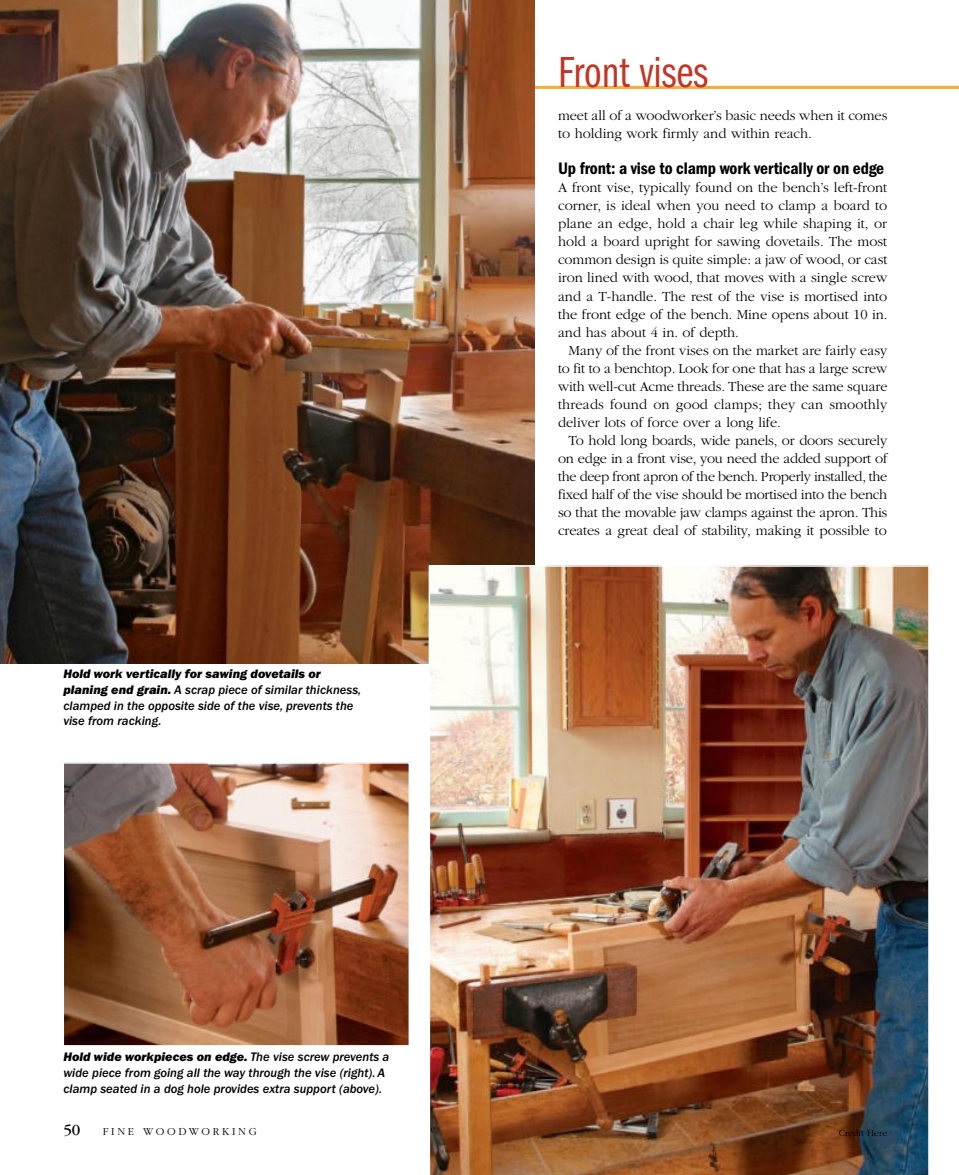
<style>
.page{position:relative;width:959px;height:1175px;background:#fff}
.page>*{position:absolute;margin:0;border:0;box-sizing:border-box;transform-origin:0 0}
.t1{font:45px "ITC Franklin Gothic Std Bk Cp";color:#c53424}
.t2{font:17.25px "ITC Franklin Gothic Std Dm Cd";letter-spacing:-.005em;color:#000}
.t3{font:16.05px "ITC Garamond Std";color:#000}
.t4{font:300 14.4px/18px "ITC Garamond Std";color:#000}
.t5{font:300 14.4px "ITC Garamond Std";letter-spacing:-.02em;color:#000}
.t6{font:12.75px/15.8px "ITC Franklin Gothic Std Med It";color:#000}
.t7{font:300 11.1px "ITC Garamond Std";letter-spacing:.24em;color:#000}
.t8{font:300 9.75px "ITC Garamond Std";color:#000}
.s1{font-family:"ITC Franklin Gothic Std Hvy It"}
</style>
<div class="page">
<hr style="left:510px;top:86px;width:448px;height:3px;background:#faac33">
<img style="left:0;top:0;width:534px;height:663px">
<img style="left:428px;top:565px;width:501px;height:609px">
<img style="left:66px;top:765px;width:341px;height:278px">
<div style="left:63px;top:762px;width:347px;height:284px;border:2px solid #fff"></div>
<p class="t1" style="left:558px;top:47px;width:151px">Front vises</p>
<p class="t6" style="left:63px;top:666px;width:299px"><span class="s1">Hold work vertically for sawing dovetails or planing end grain.</span> A scrap piece of similar thickness, clamped in the opposite side of the vise, prevents the vise from racking.</p>
<p class="t6" style="left:63px;top:1049px;width:327px"><span class="s1">Hold wide workpieces on edge.</span> The vise screw prevents a wide piece from going all the way through the vise (right). A clamp seated in a dog hole provides extra support (above).</p>
<p class="t4" style="left:558px;top:107px;width:331px">meet all of a woodworker’s basic needs when it comes to holding work firmly and within reach.</p>
<p class="t2" style="left:558px;top:159px;width:327px">Up front: a vise to clamp work vertically or on edge</p>
<p class="t4" style="left:558px;top:179px;width:331px">A front vise, typically found on the bench’s left-front</p>
<p class="t4" style="left:558px;top:197px;width:331px">corner, is ideal when you need to clamp a board to</p>
<p class="t4" style="left:558px;top:215px;width:330px">plane an edge, hold a chair leg while shaping it, or</p>
<p class="t4" style="left:558px;top:233px;width:331px">hold a board upright for sawing dovetails. The most</p>
<p class="t4" style="left:558px;top:251px;width:331px">common design is quite simple: a jaw of wood, or cast</p>
<p class="t4" style="left:558px;top:269px;width:331px">iron lined with wood, that moves with a single screw</p>
<p class="t4" style="left:558px;top:287px;width:331px">and a T-handle. The rest of the vise is mortised into</p>
<p class="t4" style="left:558px;top:305px;width:331px">the front edge of the bench. Mine opens about 10 in.</p>
<p class="t4" style="left:558px;top:323px;width:182px">and has about 4 in. of depth.</p>
<p class="t4" style="left:568px;top:341px;width:320px">Many of the front vises on the market are fairly easy</p>
<p class="t4" style="left:558px;top:359px;width:331px">to fit to a benchtop. Look for one that has a large screw</p>
<p class="t4" style="left:558px;top:377px;width:331px">with well-cut Acme threads. These are the same square</p>
<p class="t4" style="left:558px;top:395px;width:331px">threads found on good clamps; they can smoothly</p>
<p class="t4" style="left:558px;top:413px;width:224px">deliver lots of force over a long life.</p>
<p class="t4" style="left:568px;top:431px;width:320px">To hold long boards, wide panels, or doors securely</p>
<p class="t4" style="left:558px;top:449px;width:331px">on edge in a front vise, you need the added support of</p>
<p class="t5" style="left:558px;top:468px;width:331px">the deep front apron of the bench. Properly installed, the</p>
<p class="t4" style="left:558px;top:485px;width:331px">fixed half of the vise should be mortised into the bench</p>
<p class="t4" style="left:558px;top:503px;width:331px">so that the movable jaw clamps against the apron. This</p>
<p class="t4" style="left:558px;top:521px;width:330px">creates a great deal of stability, making it possible to</p>
<p class="t3" style="left:63px;top:1120px;width:18px">50</p>
<p class="t7" style="left:103px;top:1125px;width:155px">FINE woodworkINg</p>
<p class="t8" style="left:839px;top:1127px;width:50px">Credit Here</p>
</div>
